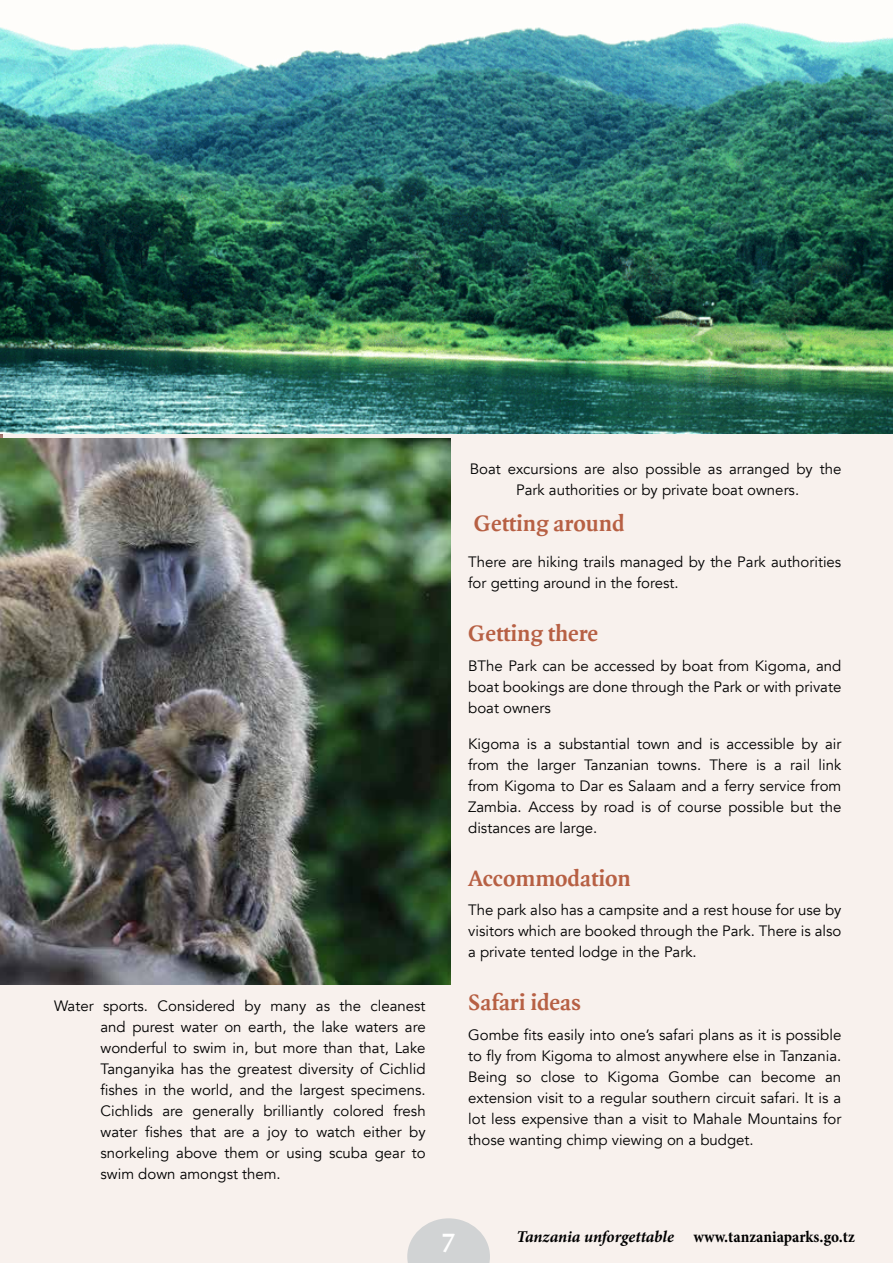
<style>
.page{position:relative;width:893px;height:1263px;background:#f8f1ed}
.page>*{position:absolute;margin:0;border:0;box-sizing:border-box;transform-origin:0 0}
.t1{font:700 27px "Quadraat";color:#fff}
.t2{font:700 24px "Quadraat";color:#b76044}
.t3{font:700 condensed 16.5px "Minion Pro";color:#000}
.t4{font:15px/21px "Avenir";color:#000;text-align:justify}
.s1{font-style:italic;font-stretch:normal}
</style>
<div class="page">
<img style="left:0;top:438px;width:451px;height:546px">
<img style="left:0;top:0;width:893px;height:434px">
<svg style="left:407px;top:1218px;width:83px;height:45px"></svg>
<p class="t4" style="left:101px;top:996px;width:327px;text-indent:-46px">Water sports. Considered by many as the cleanest and purest water on earth, the lake waters are wonderful to swim in, but more than that, Lake Tanganyika has the greatest diversity of Cichlid fishes in the world, and the largest specimens.<br>Cichlids are generally brilliantly colored fresh water fishes that are a joy to watch either by snorkeling above them or using scuba gear to swim down amongst them.</p>
<p class="t4" style="left:470px;top:459px;width:373px;text-align:center">Boat excursions are also possible as arranged by the<br>Park authorities or by private boat owners.</p>
<h2 class="t2" style="left:474px;top:511px;width:152px">Getting around</h2>
<p class="t4" style="left:468px;top:552px;width:375px">There are hiking trails managed by the Park authorities for getting around in the forest.</p>
<h2 class="t2" style="left:468px;top:621px;width:131px">Getting there</h2>
<p class="t4" style="left:468px;top:655px;width:375px">BThe Park can be accessed by boat from Kigoma, and boat bookings are done through the Park or with private boat owners</p>
<p class="t4" style="left:468px;top:733px;width:375px">Kigoma is a substantial town and is accessible by air from the larger Tanzanian towns. There is a rail link from Kigoma to Dar es Salaam and a ferry service from Zambia. Access by road is of course possible but the distances are large.</p>
<h2 class="t2" style="left:468px;top:866px;width:164px">Accommodation</h2>
<p class="t4" style="left:468px;top:900px;width:375px">The park also has a campsite and a rest house for use by visitors which are booked through the Park. There is also a private tented lodge in the Park.</p>
<h2 class="t2" style="left:468px;top:990px;width:114px">Safari ideas</h2>
<p class="t4" style="left:468px;top:1024px;width:375px">Gombe fits easily into one’s safari plans as it is possible to fly from Kigoma to almost anywhere else in Tanzania.<br>Being so close to Kigoma Gombe can become an extension visit to a regular southern circuit safari. It is a lot less expensive than a visit to Mahale Mountains for those wanting chimp viewing on a budget.</p>
<h1 class="t1" style="left:442px;top:1224px;width:15px">7</h1>
<p class="t3" style="left:517px;top:1225px;width:340px"><span class="s1">Tanzania unforgettable</span> www.tanzaniaparks.go.tz</p>
</div>
